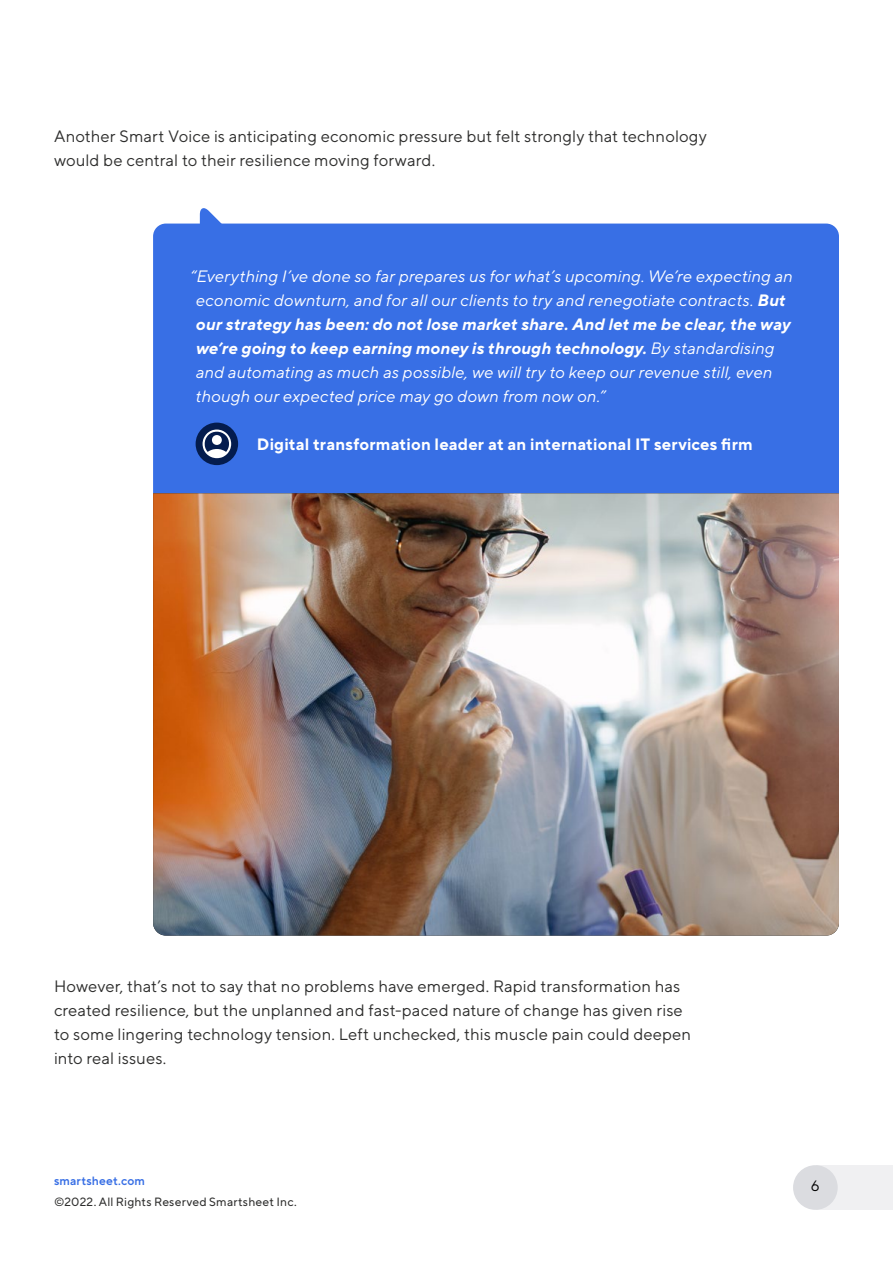
<style>
.page{position:relative;width:893px;height:1263px;background:#fff}
.page>*{position:absolute;margin:0;border:0;box-sizing:border-box;transform-origin:0 0}
.t1{font:italic 16.5px/24px "TT Norms Pro";letter-spacing:.005em;color:#fff}
.t2{font:16.5px/24px "TT Norms Pro";letter-spacing:.005em;color:#2e2e2d}
.t3{font:700 16.5px "TT Norms Pro";letter-spacing:.01em;color:#fff}
.t4{font:15px "TT Norms Pro";color:#000}
.t5{font:12px "TT Norms Pro";letter-spacing:.015em;color:#2e2e2d}
.t6{font:600 12px "TT Norms Pro";letter-spacing:.015em;color:#386fe5}
.s1{font-weight:700}
</style>
<div class="page">
<div style="left:816px;top:1165px;width:77px;height:45px;background:#f0f0f2"></div>
<div style="left:793px;top:1165px;width:45px;height:45px;background:#dbdce0;border-radius:50%"></div>
<div style="left:153px;top:224px;width:686px;height:269px;background:#386fe5"></div>
<img style="left:153px;top:493px;width:686px;height:442px">
<svg style="left:200px;top:208px;width:51px;height:51px"></svg>
<div style="left:196px;top:423px;width:42px;height:42px;background:#041c4e;border-radius:50%"></div>
<svg style="left:203px;top:429px;width:28px;height:29px"></svg>
<p class="t2" style="left:54px;top:123px;width:654px">Another Smart Voice is anticipating economic pressure but felt strongly that technology would be central to their resilience moving forward.</p>
<p class="t1" style="left:195px;top:263px;width:599px;text-indent:-5px">“Everything I’ve done so far prepares us for what’s upcoming. We’re expecting an economic downturn, and for all our clients to try and renegotiate contracts. <span class="s1">But our strategy has been: do not lose market share. And let me be clear, the way we’re going to keep earning money is through technology.</span> By standardising and automating as much as possible, we will try to keep our revenue still, even though our expected price may go down from now on.”</p>
<p class="t3" style="left:257px;top:432px;width:497px">Digital transformation leader at an international IT services firm</p>
<p class="t2" style="left:54px;top:973px;width:639px">However, that’s not to say that no problems have emerged. Rapid transformation has created resilience, but the unplanned and fast-paced nature of change has given rise to some lingering technology tension. Left unchecked, this muscle pain could deepen into real issues.</p>
<p class="t6" style="left:54px;top:1172px;width:93px">smartsheet.com</p>
<p class="t5" style="left:54px;top:1193px;width:244px">©2022. All Rights Reserved Smartsheet Inc.</p>
<p class="t4" style="left:811px;top:1175px;width:10px">6</p>
</div>
